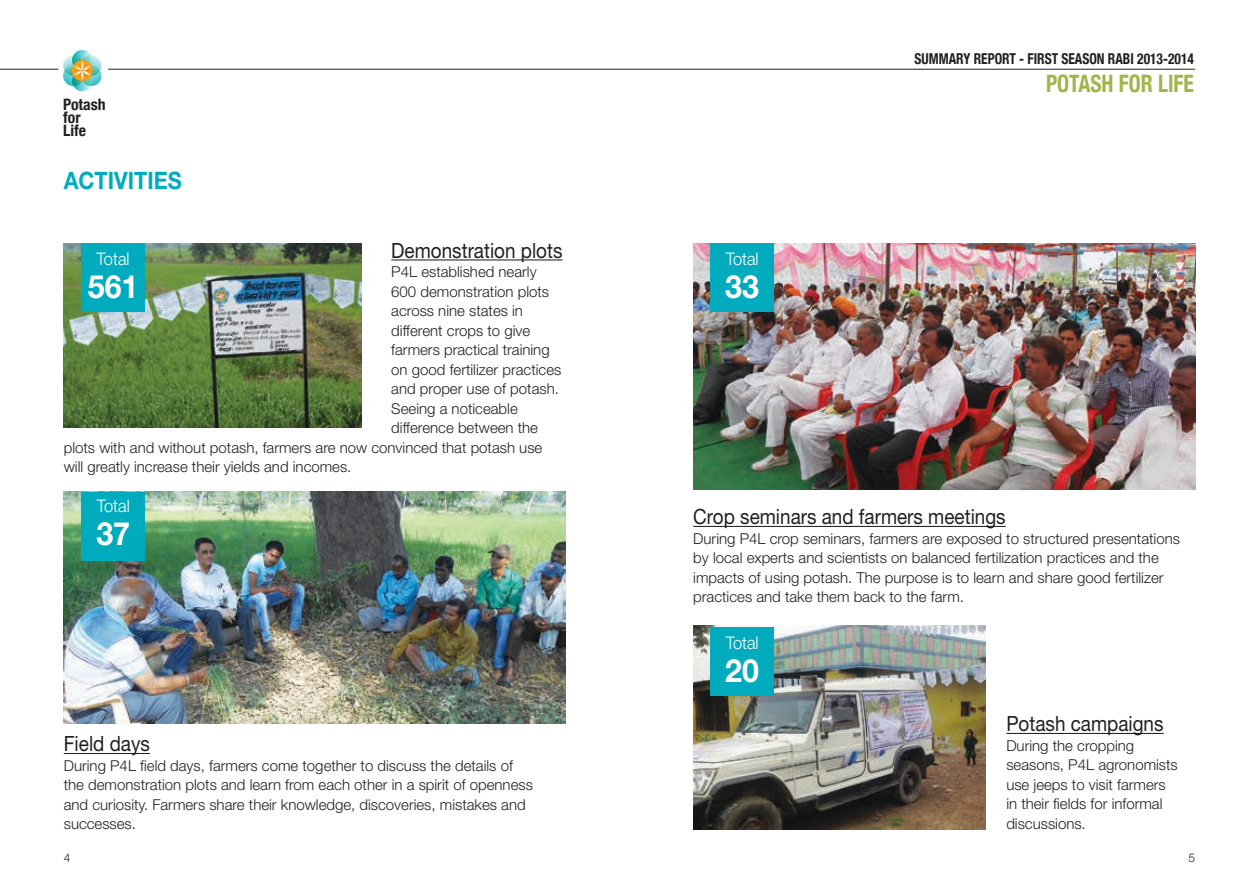
<style>
.page{position:relative;width:1259px;height:893px;background:#fff}
.page>*{position:absolute;margin:0;border:0;box-sizing:border-box;transform-origin:0 0}
.t1{font:700 32.1px "Helvetica Neue";color:#fff;scale:.95 1}
.t2{font:700 condensed 24px "Helvetica Neue";color:#a3b44b;scale:.9 1}
.t3{font:700 24px "Helvetica Neue";color:#00abbd;scale:.9 1}
.t4{font:21px "Helvetica Neue";color:#231f20;scale:.9 1}
.t5{font:300 17.4px "Helvetica Neue";color:#fff;scale:.95 1}
.t6{font:700 condensed 15.75px/13px "Helvetica Neue";color:#231f20}
.t7{font:300 15px/19.5px "Helvetica Neue";color:#231f20}
.t8{font:700 condensed 15px "Helvetica Neue";color:#231f20;scale:.9 1}
.t9{font:300 12px "Helvetica Neue";color:#231f20}
</style>
<div class="page">
<hr style="left:0;top:69px;width:1195px;height:1px;background:#231f20">
<div style="left:58px;top:45px;width:50px;height:49px;background:#fff;border-radius:50%"></div>
<svg style="left:72px;top:71px;width:20px;height:20px"></svg>
<svg style="left:72px;top:50px;width:20px;height:20px"></svg>
<svg style="left:63px;top:54px;width:39px;height:33px"></svg>
<img style="left:64px;top:243px;width:297px;height:185px">
<hr style="left:391px;top:259px;width:171px;height:1px;background:#231f20">
<hr style="left:693px;top:526px;width:312px;height:1px;background:#231f20">
<hr style="left:1006px;top:733px;width:157px;height:1px;background:#231f20">
<img style="left:693px;top:243px;width:502px;height:246px">
<img style="left:64px;top:492px;width:502px;height:232px">
<img style="left:693px;top:626px;width:292px;height:203px">
<hr style="left:64px;top:753px;width:86px;height:1px;background:#231f20">
<div style="left:81px;top:492px;width:64px;height:68px;background:#00abbd"></div>
<div style="left:710px;top:243px;width:64px;height:69px;background:#00abbd"></div>
<div style="left:710px;top:627px;width:64px;height:69px;background:#00abbd"></div>
<div style="left:81px;top:243px;width:64px;height:69px;background:#00abbd"></div>
<p class="t6" style="left:63px;top:96px;width:44px">Potash for<br>Life</p>
<h2 class="t3" style="left:64px;top:165px;width:133px">ACTIVITIES</h2>
<h3 class="t4" style="left:391px;top:238px;width:192px">Demonstration plots</h3>
<p class="t7" style="left:391px;top:262px;width:147px">P4L established nearly</p>
<p class="t7" style="left:391px;top:281px;width:159px">600 demonstration plots</p>
<p class="t7" style="left:391px;top:301px;width:133px">across nine states in</p>
<p class="t7" style="left:391px;top:320px;width:140px">different crops to give</p>
<p class="t7" style="left:391px;top:340px;width:160px">farmers practical training</p>
<p class="t7" style="left:391px;top:359px;width:172px">on good fertilizer practices</p>
<p class="t7" style="left:391px;top:379px;width:169px">and proper use of potash.</p>
<p class="t7" style="left:391px;top:398px;width:128px">Seeing a noticeable</p>
<p class="t7" style="left:391px;top:418px;width:148px">difference between the</p>
<p class="t7" style="left:64px;top:437px;width:480px">plots with and without potash, farmers are now convinced that potash use</p>
<p class="t7" style="left:64px;top:457px;width:289px">will greatly increase their yields and incomes.</p>
<p class="t5" style="left:97px;top:248px;width:36px">Total</p>
<h1 class="t1" style="left:88px;top:267px;width:55px">561</h1>
<p class="t5" style="left:97px;top:495px;width:36px">Total</p>
<h1 class="t1" style="left:96px;top:514px;width:37px">37</h1>
<h3 class="t4" style="left:64px;top:731px;width:97px">Field days</h3>
<p class="t7" style="left:64px;top:755px;width:470px">During P4L field days, farmers come together to discuss the details of the demonstration plots and learn from each other in a spirit of openness and curiosity. Farmers share their knowledge, discoveries, mistakes and successes.</p>
<p class="t5" style="left:725px;top:248px;width:36px">Total</p>
<h1 class="t1" style="left:725px;top:267px;width:37px">33</h1>
<p class="t8" style="left:914px;top:46px;width:312px">SUMMARY REPORT - FIRST SEASON RABI 2013-2014</p>
<h2 class="t2" style="left:1046px;top:64px;width:166px">POTASH FOR LIFE</h2>
<h3 class="t4" style="left:693px;top:504px;width:348px">Crop seminars and farmers meetings</h3>
<p class="t7" style="left:693px;top:528px;width:488px">During P4L crop seminars, farmers are exposed to structured presentations by local experts and scientists on balanced fertilization practices and the impacts of using potash. The purpose is to learn and share good fertilizer practices and take them back to the farm.</p>
<p class="t5" style="left:725px;top:632px;width:36px">Total</p>
<h1 class="t1" style="left:725px;top:650px;width:37px">20</h1>
<h3 class="t4" style="left:1006px;top:711px;width:176px">Potash campaigns</h3>
<p class="t7" style="left:1006px;top:735px;width:173px">During the cropping seasons, P4L agronomists use jeeps to visit farmers in their fields for informal discussions.</p>
<p class="t9" style="left:64px;top:850px;width:8px">4</p>
<p class="t9" style="left:1188px;top:850px;width:8px">5</p>
</div>
